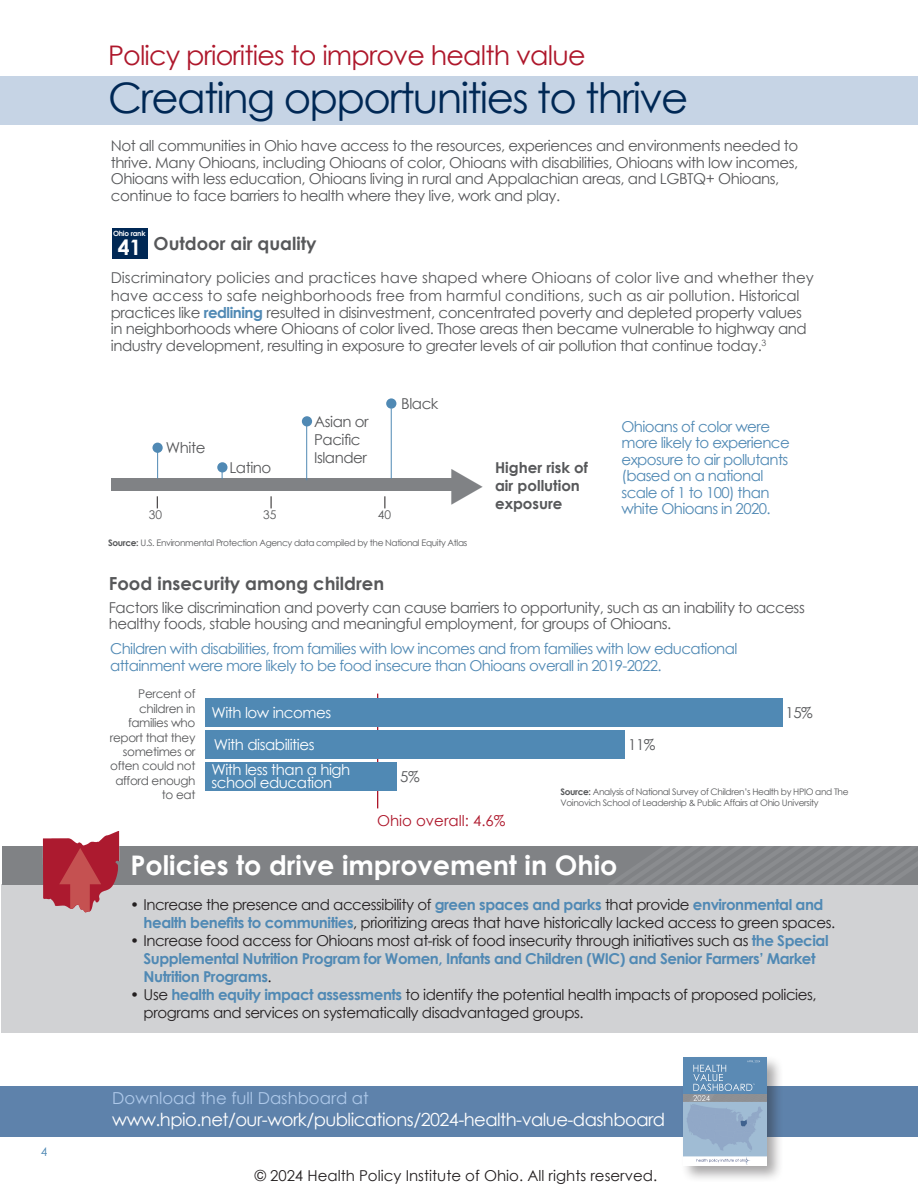
<style>
.page{position:relative;width:918px;height:1188px;background:#fff}
.page>*{position:absolute;margin:0;border:0;box-sizing:border-box;transform-origin:0 0}
.t1{font:42px "Century Gothic";letter-spacing:-.04em;color:#002855}
.t2{font:27px "Century Gothic";letter-spacing:-.03em;color:#ae172b}
.t3{font:700 27px "Century Gothic";color:#fff}
.t4{font:700 21.3px "Century Gothic";color:#fff}
.t5{font:18px "Century Gothic";letter-spacing:-.03em;color:#fff}
.t6{font:700 18px "Century Gothic";color:#57585a}
.t7{font:16.5px "Century Gothic";color:#aec9ea}
.t8{font:15px/16.5px "Century Gothic";letter-spacing:-.03em;color:#57585a}
.t9{font:15px/18px "Century Gothic";letter-spacing:-.03em;color:#231f20}
.t10{font:15px/16.5px "Century Gothic";letter-spacing:-.04em;color:#5089b4}
.t11{font:700 15px/18px "Century Gothic";letter-spacing:-.03em;color:#5089b4}
.t12{font:15px/18px "Century Gothic";color:#57585a}
.t13{font:15px/31.7px "Century Gothic";letter-spacing:-.03em;color:#fff}
.t14{font:15px "Century Gothic";color:#231f20}
.t15{font:700 15px/18px "Century Gothic";color:#57585a}
.t16{font:15px "Century Gothic";color:#ae172b}
.t17{font:12px/14.4px "Century Gothic";letter-spacing:-.03em;color:#57585a;text-align:right}
.t18{font:12px "Century Gothic";color:#5089b4}
.t19{font:9px/10.8px "Century Gothic";letter-spacing:-.04em;color:#57585a}
.t20{font:700 7.2px "Century Gothic";letter-spacing:-.03em;color:#fff}
.s1{font-weight:700;color:#5089b4}
.s2{font-weight:700}
.s3{font-weight:400;color:#231f20}
</style>
<div class="page">
<div style="left:0;top:1086px;width:918px;height:51px;background:#5e82ab"></div>
<div style="left:680px;top:1055px;width:104px;height:128px;background:#231f20;opacity:.4"></div>
<img style="left:683px;top:1058px;width:83px;height:107px">
<div style="left:0;top:76px;width:918px;height:48px;background:#c6d4e5"></div>
<hr style="left:377px;top:694px;width:1px;height:114px;background:#ae172b">
<div style="left:205px;top:762px;width:191px;height:28px;background:#5089b4"></div>
<div style="left:205px;top:730px;width:420px;height:29px;background:#5089b4"></div>
<div style="left:205px;top:698px;width:577px;height:29px;background:#5089b4"></div>
<div style="left:112px;top:228px;width:35px;height:30px;background:#002855"></div>
<div style="left:152px;top:443px;width:11px;height:10px;background:#5089b4;border-radius:50%"></div>
<div style="left:111px;top:479px;width:356px;height:12px;background:#808285"></div>
<hr style="left:157px;top:449px;width:1px;height:30px;background:#5089b4">
<hr style="left:306px;top:423px;width:1px;height:57px;background:#5089b4">
<hr style="left:391px;top:408px;width:1px;height:71px;background:#5089b4">
<div style="left:217px;top:462px;width:11px;height:10px;background:#5089b4;border-radius:50%"></div>
<div style="left:386px;top:398px;width:10px;height:11px;background:#5089b4;border-radius:50%"></div>
<div style="left:302px;top:416px;width:10px;height:10px;background:#5089b4;border-radius:50%"></div>
<svg style="left:157px;top:496px;width:1px;height:12px"></svg>
<svg style="left:271px;top:496px;width:1px;height:12px"></svg>
<svg style="left:385px;top:496px;width:1px;height:12px"></svg>
<div style="left:1px;top:885px;width:917px;height:148px;background:#d1d2d4"></div>
<div style="left:3px;top:846px;width:915px;height:39px;background:#808285"></div>
<img style="left:42px;top:831px;width:78px;height:82px">
<svg style="left:59px;top:848px;width:42px;height:64px;background:#b33343"></svg>
<p class="t18" style="left:41px;top:1144px;width:8px">4</p>
<h2 class="t2" style="left:108px;top:37px;width:479px">Policy priorities to improve health value</h2>
<h1 class="t1" style="left:108px;top:69px;width:582px">Creating opportunities to thrive</h1>
<p class="t8" style="left:111px;top:137px;width:689px">Not all communities in Ohio have access to the resources, experiences and environments needed to thrive. Many Ohioans, including Ohioans of color, Ohioans with disabilities, Ohioans with low incomes, Ohioans with less education, Ohioans living in rural and Appalachian areas, and LGBTQ+ Ohioans, continue to face barriers to health where they live, work and play.</p>
<p class="t6" style="left:154px;top:230px;width:165px">Outdoor air quality</p>
<p class="t12" style="left:111px;top:269px;width:705px">Discriminatory policies and practices have shaped where Ohioans of color live and whether they have access to safe neighborhoods free from harmful conditions, such as air pollution. Historical</p>
<p class="t8" style="left:111px;top:304px;width:698px">practices like <span class="s1">redlining</span> resulted in disinvestment, concentrated poverty and depleted property values in neighborhoods where Ohioans of color lived. Those areas then became vulnerable to highway and industry development, resulting in exposure to greater levels of air pollution that continue today.<sup>3</sup></p>
<p class="t20" style="left:113px;top:228px;width:34px">Ohio rank</p>
<h3 class="t4" style="left:118px;top:231px;width:25px">41</h3>
<p class="t8" style="left:166px;top:439px;width:41px">White</p>
<p class="t8" style="left:229px;top:459px;width:43px">Latino</p>
<p class="t8" style="left:314px;top:412px;width:56px;line-height:18px">Asian or<br>Pacific<br>Islander</p>
<p class="t8" style="left:401px;top:395px;width:39px">Black</p>
<p class="t17" style="left:149px;top:507px;width:15px">30</p>
<p class="t17" style="left:263px;top:507px;width:15px">35</p>
<p class="t17" style="left:378px;top:507px;width:15px">40</p>
<p class="t15" style="left:495px;top:457px;width:95px">Higher risk of air pollution</p>
<p class="t15" style="left:448px;top:493px;width:116px"><sup>◆</sup> exposure</p>
<p class="t19" style="left:108px;top:537px;width:361px"><span class="s2">Source:</span> U.S. Environmental Protection Agency data compiled by the National Equity Atlas</p>
<p class="t6" style="left:109px;top:569px;width:277px">Food insecurity among children</p>
<p class="t10" style="left:622px;top:418px;width:170px">Ohioans of color were more likely to experience exposure to air pollutants (based on a national scale of 1 to 100) than white Ohioans in 2020.</p>
<p class="t8" style="left:109px;top:599px;width:698px">Factors like discrimination and poverty can cause barriers to opportunity, such as an inability to access healthy foods, stable housing and meaningful employment, for groups of Ohioans.</p>
<p class="t10" style="left:110px;top:640px;width:629px">Children with disabilities, from families with low incomes and from families with low educational attainment were more likely to be food insecure than Ohioans overall in 2019-2022.</p>
<p class="t17" style="left:110px;top:687px;width:87px">Percent of children in families who report that they sometimes or often could not afford enough to eat</p>
<p class="t13" style="left:211px;top:697px;width:121px">With low incomes<br>With disabilities</p>
<p class="t13" style="left:211px;top:762px;width:140px;line-height:13.5px">With less than a high school education</p>
<p class="t8" style="left:400px;top:768px;width:21px">5%</p>
<p class="t16" style="left:377px;top:810px;width:130px">Ohio overall: 4.6%</p>
<p class="t8" style="left:628px;top:736px;width:29px">11%</p>
<p class="t8" style="left:786px;top:704px;width:29px">15%</p>
<p class="t19" style="left:560px;top:786px;width:290px"><span class="s2">Source:</span> Analysis of National Survey of Children’s Health by HPIO and The<br>Voinovich School of Leadership &amp; Public Affairs at Ohio University</p>
<h2 class="t3" style="left:130px;top:845px;width:489px">Policies to drive improvement in Ohio</h2>
<p class="t9" style="left:144px;top:896px;width:693px;text-indent:-14px">• Increase the presence and accessibility of <span class="s1">green spaces and parks</span> that provide <span class="s1">environmental and health benefits to communities</span>, prioritizing areas that have historically lacked access to green spaces.</p>
<p class="t11" style="left:144px;top:931px;width:686px;text-indent:-14px"><span class="s3">• Increase food access for Ohioans most at-risk of food insecurity through initiatives such as</span> the Special<br>Supplemental Nutrition Program for Women, Infants and Children (WIC) and Senior Farmers’ Market<br>Nutrition Programs<span class="s3">.</span></p>
<p class="t9" style="left:144px;top:986px;width:674px;text-indent:-14px">• Use <span class="s1">health equity impact assessments</span> to identify the potential health impacts of proposed policies, programs and services on systematically disadvantaged groups.</p>
<p class="t7" style="left:112px;top:1087px;width:258px">Download the full Dashboard at</p>
<p class="t5" style="left:112px;top:1107px;width:555px">www.hpio.net/our-work/publications/2024-health-value-dashboard</p>
<p class="t14" style="left:255px;top:1165px;width:404px">© 2024 Health Policy Institute of Ohio. All rights reserved.</p>
</div>
